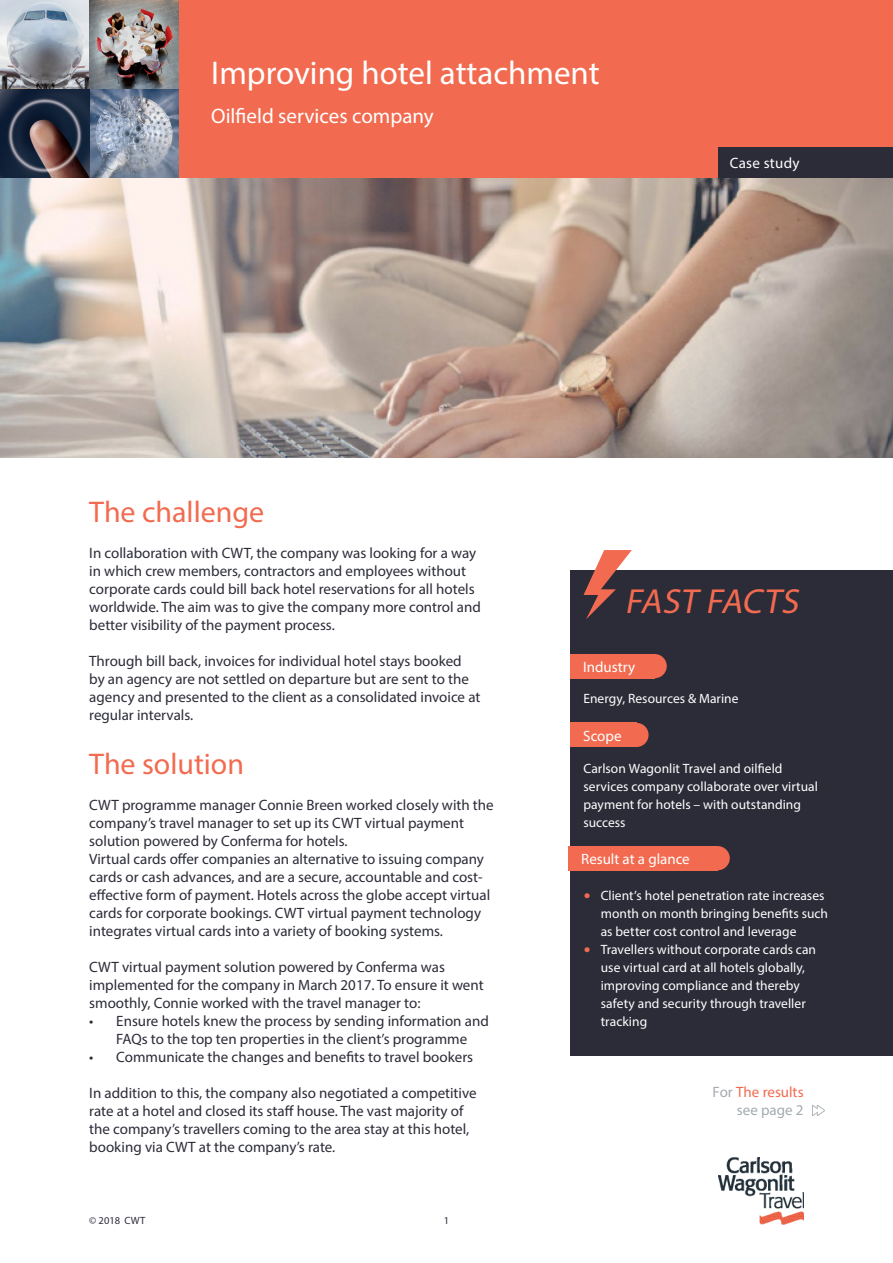
<style>
.page{position:relative;width:893px;height:1263px;background:#fff}
.page>*{position:absolute;margin:0;border:0;box-sizing:border-box;transform-origin:0 0}
.Fast_Facts{font:italic 34.95px "Myriad Pro";color:#f26b50}
.t1{font:33px "Myriad Pro";color:#fff}
.t2{font:30px "Myriad Pro";color:#f26b50}
.t3{font:21px "Myriad Pro";color:#fff}
.Body_text{font:15px/18px "Myriad Pro";color:#2b2c38}
.Contact_regions{font:15px "Myriad Pro";color:#fff}
.Fast_Facts_Bullets{font:15px/18px "Myriad Pro";color:#a3abb0;text-align:right}
.Contact_regions-2{font:15px "Myriad Pro";letter-spacing:.02em;color:#fff}
.Contact_regions-3{font:13.5px/18px "Myriad Pro";letter-spacing:.005em;color:#fff}
.t4{font:10.5px "Myriad Pro";color:#2b2c38}
.s1{font-size:24px;color:#f26b50}
.s2{color:#f26b50}
</style>
<div class="page">
<div style="left:0;top:0;width:893px;height:179px;background:#f26b50"></div>
<img style="left:0;top:0;width:179px;height:89px">
<svg style="left:89px;top:89px;width:90px;height:90px;background:#8995a8"></svg>
<svg style="left:0;top:89px;width:89px;height:90px;background:#3b3b49"></svg>
<div style="left:719px;top:147px;width:174px;height:32px;background:#2b2c38"></div>
<img style="left:718px;top:1157px;width:86px;height:67px">
<img style="left:0;top:179px;width:893px;height:278px">
<div style="left:570px;top:570px;width:323px;height:485px;background:#2b2c38"></div>
<div style="left:570px;top:654px;width:85px;height:24px;background:#f26b50"></div>
<div style="left:643px;top:654px;width:24px;height:24px;background:#f26b50;border-radius:50%"></div>
<svg style="left:584px;top:550px;width:48px;height:69px"></svg>
<div style="left:570px;top:723px;width:67px;height:24px;background:#f26b50"></div>
<div style="left:624px;top:723px;width:25px;height:24px;background:#f26b50;border-radius:50%"></div>
<div style="left:568px;top:846px;width:150px;height:24px;background:#f26b50"></div>
<div style="left:706px;top:846px;width:24px;height:24px;background:#f26b50;border-radius:50%"></div>
<svg style="left:812px;top:1104px;width:13px;height:12px"></svg>
<p class="t1" style="left:211px;top:52px;width:390px">Improving hotel attachment</p>
<p class="t3" style="left:211px;top:102px;width:224px">Oilfield services company</p>
<p class="Contact_regions-2" style="left:730px;top:153px;width:71px">Case study</p>
<p class="t2" style="left:89px;top:493px;width:176px">The challenge</p>
<p class="Body_text" style="left:89px;top:544px;width:393px">In collaboration with CWT, the company was looking for a way in which crew members, contractors and employees without corporate cards could bill back hotel reservations for all hotels worldwide. The aim was to give the company more control and better visibility of the payment process.</p>
<p class="Body_text" style="left:89px;top:652px;width:393px">Through bill back, invoices for individual hotel stays booked by an agency are not settled on departure but are sent to the agency and presented to the client as a consolidated invoice at regular intervals.</p>
<p class="t2" style="left:89px;top:745px;width:156px">The solution</p>
<p class="Body_text" style="left:89px;top:796px;width:406px">CWT programme manager Connie Breen worked closely with the company’s travel manager to set up its CWT virtual payment solution powered by Conferma for hotels.</p>
<p class="Body_text" style="left:89px;top:850px;width:402px">Virtual cards offer companies an alternative to issuing company cards or cash advances, and are a secure, accountable and cost&shy;effective form of payment. Hotels across the globe accept virtual cards for corporate bookings. CWT virtual payment technology integrates virtual cards into a variety of booking systems.</p>
<p class="Body_text" style="left:89px;top:958px;width:396px">CWT virtual payment solution powered by Conferma was implemented for the company in March 2017. To ensure it went smoothly, Connie worked with the travel manager to:</p>
<p class="Body_text" style="left:89px;top:1012px;width:401px;text-align:center">• Ensure hotels knew the process by sending information and<br>FAQs to the top ten properties in the client’s programme</p>
<p class="Body_text" style="left:89px;top:1048px;width:385px">• Communicate the changes and benefits to travel bookers</p>
<p class="Body_text" style="left:89px;top:1084px;width:389px">In addition to this, the company also negotiated a competitive rate at a hotel and closed its staff house. The vast majority of the company’s travellers coming to the area stay at this hotel, booking via CWT at the company’s rate.</p>
<p class="t4" style="left:89px;top:1214px;width:57px">© 2018 CWT</p>
<p class="t4" style="left:444px;top:1214px;width:7px">1</p>
<p class="Fast_Facts" style="left:625px;top:580px;width:182px">FAST FACTS</p>
<p class="Contact_regions" style="left:583px;top:657px;width:53px">Industry</p>
<p class="Contact_regions-3" style="left:583px;top:689px;width:157px">Energy, Resources &amp; Marine</p>
<p class="Contact_regions" style="left:583px;top:726px;width:40px">Scope</p>
<p class="Contact_regions-3" style="left:583px;top:759px;width:236px">Carlson Wagonlit Travel and oilfield services company collaborate over virtual payment for hotels – with outstanding success</p>
<p class="Contact_regions" style="left:581px;top:850px;width:110px">Result at a glance</p>
<p class="Contact_regions-3" style="left:601px;top:886px;width:229px;text-indent:-17px"><span class="s1">•</span> Client’s hotel penetration rate increases month on month bringing benefits such as better cost control and leverage</p>
<p class="Contact_regions-3" style="left:601px;top:940px;width:217px;text-indent:-17px"><span class="s1">•</span> Travellers without corporate cards can use virtual card at all hotels globally, improving compliance and thereby safety and security through traveller tracking</p>
<p class="Fast_Facts_Bullets" style="left:712px;top:1082px;width:93px">For <span class="s2">The results </span>see page 2</p>
</div>
